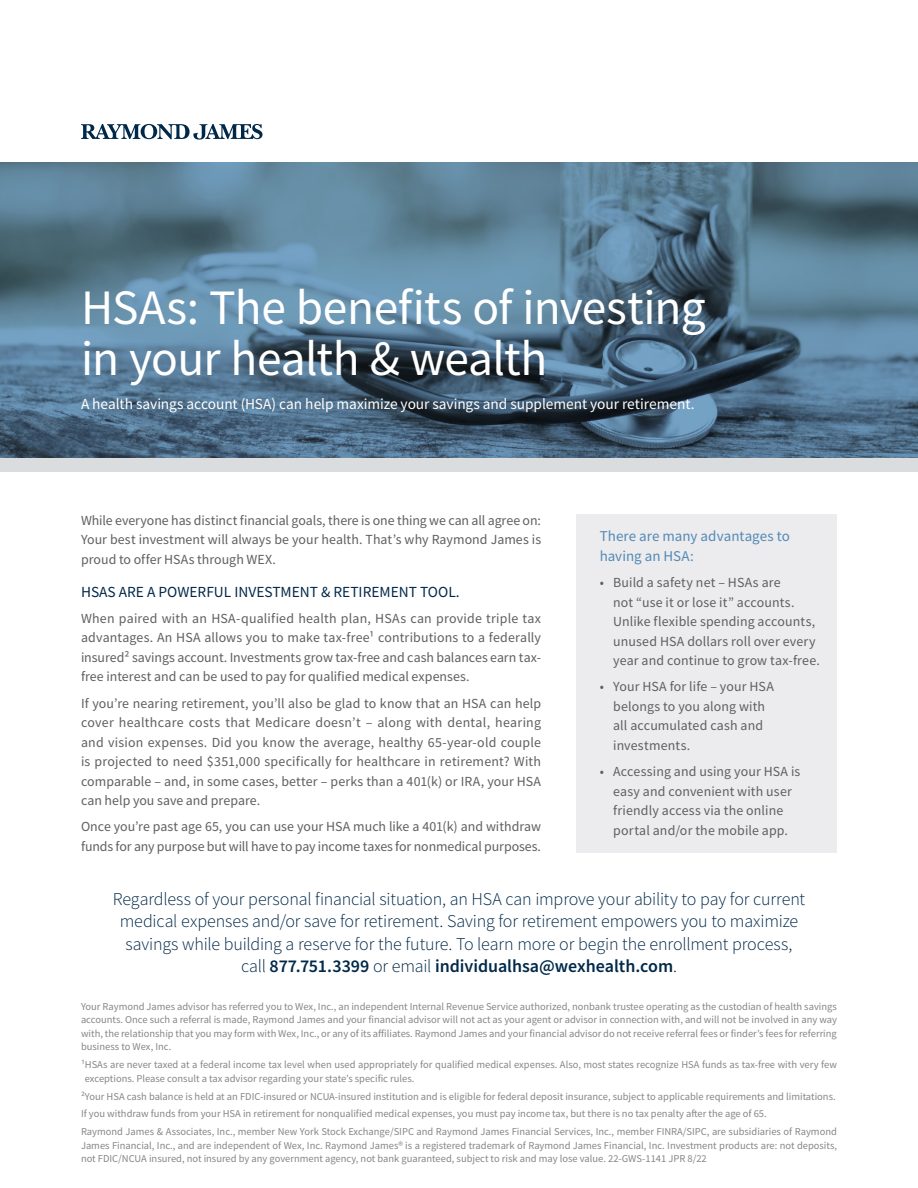
<style>
.page{position:relative;width:918px;height:1188px;background:#fff}
.page>*{position:absolute;margin:0;border:0;box-sizing:border-box;transform-origin:0 0}
.t1{font:49.5px/51px "Source Sans Pro";letter-spacing:-.015em;color:#fff}
.Body_9_25_13{font:300 18px/22.5px "Source Sans Pro";letter-spacing:-.01em;color:#002949;text-align:center}
.t2{font:15.3px "Source Sans Pro";letter-spacing:-.005em;color:#fff}
.Subhead_-_1st_Tier{font:15.3px "Source Sans Pro";color:#002949}
.t3{font:15px/19.5px "Source Sans Pro";color:#5389b6}
.Body_Copy{font:13.8px/19.5px "Source Sans Pro";letter-spacing:.005em;color:#5f5f62;text-align:justify}
.t4{font:10.5px/13.5px "Source Sans Pro";color:#848689;text-align:justify}
.s1{font-weight:600}
</style>
<div class="page">
<img style="left:0;top:162px;width:918px;height:296px">
<svg style="left:81px;top:124px;width:181px;height:16px"></svg>
<div style="left:0;top:458px;width:918px;height:13px;background:#dbdcde"></div>
<div style="left:577px;top:514px;width:260px;height:338px;background:#ececee"></div>
<p class="t1" style="left:81px;top:281px;width:626px">HSAs: The benefits of investing in your health &amp; wealth</p>
<p class="t2" style="left:81px;top:394px;width:615px">A health savings account (HSA) can help maximize your savings and supplement your retirement.</p>
<p class="Body_Copy" style="left:81px;top:510px;width:462px">While everyone has distinct financial goals, there is one thing we can all agree on:<br>Your best investment will always be your health. That’s why Raymond James is proud to offer HSAs through WEX.</p>
<p class="Subhead_-_1st_Tier" style="left:81px;top:582px;width:380px">HSAS ARE A POWERFUL INVESTMENT &amp; RETIREMENT TOOL.</p>
<p class="Body_Copy" style="left:81px;top:608px;width:462px">When paired with an HSA-qualified health plan, HSAs can provide triple tax advantages. An HSA allows you to make tax-free¹ contributions to a federally insured² savings account. Investments grow tax-free and cash balances earn tax&shy;free interest and can be used to pay for qualified medical expenses.</p>
<p class="Body_Copy" style="left:81px;top:693px;width:462px">If you’re nearing retirement, you’ll also be glad to know that an HSA can help cover healthcare costs that Medicare doesn’t – along with dental, hearing and vision expenses. Did you know the average, healthy 65-year-old couple is projected to need $351,000 specifically for healthcare in retirement? With comparable – and, in some cases, better – perks than a 401(k) or IRA, your HSA can help you save and prepare.</p>
<p class="Body_Copy" style="left:81px;top:817px;width:462px">Once you’re past age 65, you can use your HSA much like a 401(k) and withdraw funds for any purpose but will have to pay income taxes for nonmedical purposes.</p>
<p class="t3" style="left:600px;top:527px;width:192px">There are many advantages to having an HSA:</p>
<p class="Body_Copy" style="left:613px;top:573px;width:208px;text-align:left;text-indent:-14px">• Build a safety net – HSAs are<br>not “use it or lose it” accounts.<br>Unlike flexible spending accounts, unused HSA dollars roll over every year and continue to grow tax-free.</p>
<p class="Body_Copy" style="left:613px;top:677px;width:162px;text-align:left;text-indent:-14px">• Your HSA for life – your HSA belongs to you along with all accumulated cash and investments.</p>
<p class="Body_Copy" style="left:600px;top:762px;width:202px;text-align:center">• Accessing and using your HSA is easy and convenient with user friendly access via the online portal and/or the mobile app.</p>
<p class="Body_9_25_13" style="left:113px;top:887px;width:694px">Regardless of your personal financial situation, an HSA can improve your ability to pay for current medical expenses and/or save for retirement. Saving for retirement empowers you to maximize savings while building a reserve for the future. To learn more or begin the enrollment process, call <span class="s1">877.751.3399</span> or email <span class="s1">individualhsa@wexhealth.com</span>.</p>
<p class="t4" style="left:81px;top:1000px;width:758px">Your Raymond James advisor has referred you to Wex, Inc., an independent Internal Revenue Service authorized, nonbank trustee operating as the custodian of health savings accounts. Once such a referral is made, Raymond James and your financial advisor will not act as your agent or advisor in connection with, and will not be involved in any way with, the relationship that you may form with Wex, Inc., or any of its affiliates. Raymond James and your financial advisor do not receive referral fees or finder’s fees for referring business to Wex, Inc.</p>
<p class="t4" style="left:85px;top:1058px;width:754px;text-indent:-4px">¹HSAs are never taxed at a federal income tax level when used appropriately for qualified medical expenses. Also, most states recognize HSA funds as tax-free with very few exceptions. Please consult a tax advisor regarding your state’s specific rules.</p>
<p class="t4" style="left:81px;top:1089px;width:756px">²Your HSA cash balance is held at an FDIC-insured or NCUA-insured institution and is eligible for federal deposit insurance, subject to applicable requirements and limitations.</p>
<p class="t4" style="left:81px;top:1107px;width:687px">If you withdraw funds from your HSA in retirement for nonqualified medical expenses, you must pay income tax, but there is no tax penalty after the age of 65.</p>
<p class="t4" style="left:81px;top:1125px;width:758px">Raymond James &amp; Associates, Inc., member New York Stock Exchange/SIPC and Raymond James Financial Services, Inc., member FINRA/SIPC, are subsidiaries of Raymond James Financial, Inc., and are independent of Wex, Inc. Raymond James® is a registered trademark of Raymond James Financial, Inc. Investment products are: not deposits, not FDIC/NCUA insured, not insured by any government agency, not bank guaranteed, subject to risk and may lose value. 22-GWS-1141 JPR 8/22</p>
</div>
